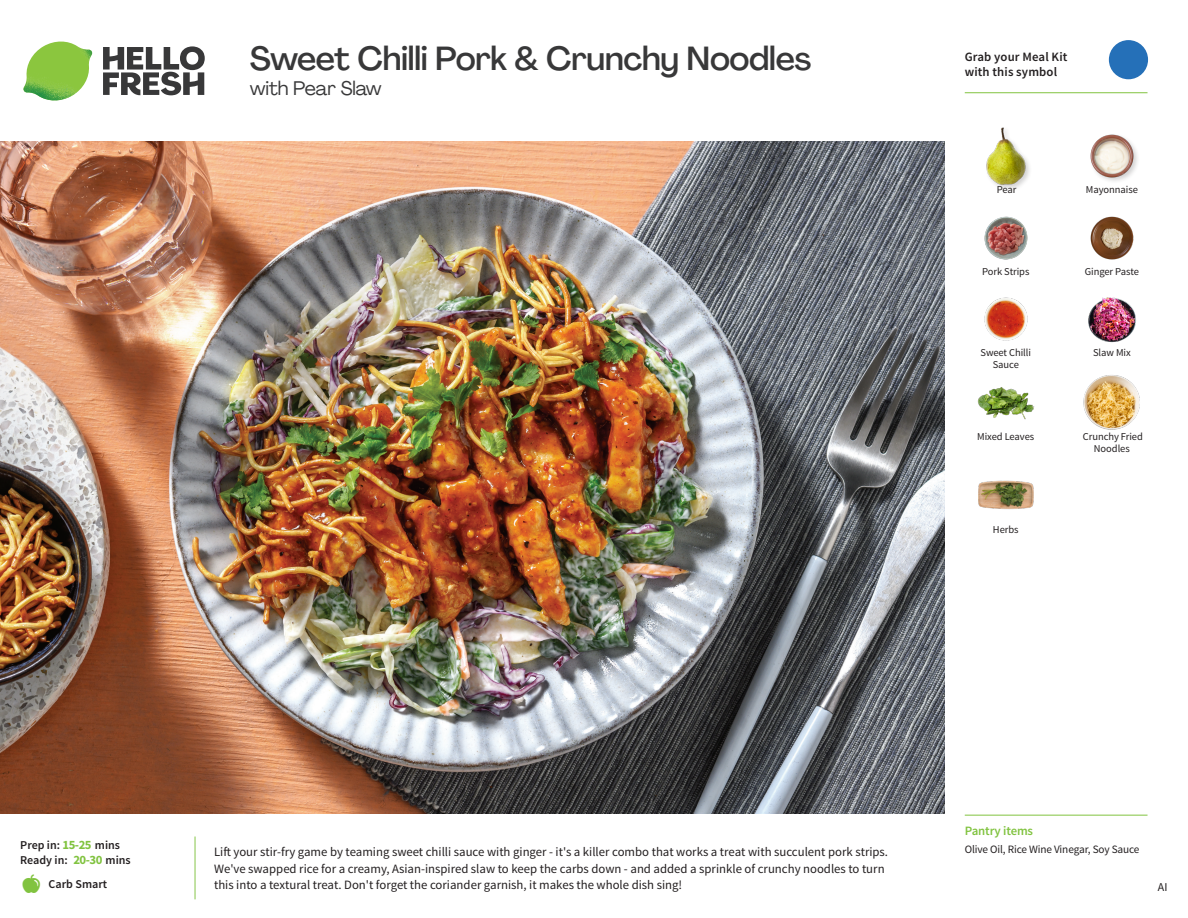
<style>
.page{position:relative;width:1188px;height:918px;background:#fff}
.page>*{position:absolute;margin:0;border:0;box-sizing:border-box;transform-origin:0 0}
._15_Titel_UK{font:500 33px "Agrandir";letter-spacing:-.01em;color:#383839}
._15_Titel_UK-2{font:19.5px "Agrandir";letter-spacing:-.01em;color:#383839}
.Step_6_Text_AU{font:12.75px/16.5px "Source Sans Pro";color:#231f20}
.t1{font:600 12.75px/15px "Source Sans Pro";letter-spacing:.01em;color:#231f20}
._04_Headers_Front{font:600 12.75px "Source Sans Pro";letter-spacing:-.01em;color:#81c340}
._04_Intro{font:600 12px "Source Sans Pro";color:#231f20}
.t2{font:12px "Source Sans Pro";color:#231f20}
._05_Pantry{font:11.25px "Source Sans Pro";letter-spacing:-.01em;color:#231f20}
._18_FRONT_ingredient{font:10.5px/12px "Source Sans Pro";letter-spacing:-.005em;color:#231f20;text-align:center}
.s1{font-weight:700;font-size:12.75px;color:#81c340}
</style>
<div class="page">
<svg style="left:103px;top:46px;width:102px;height:49px"></svg>
<img style="left:23px;top:42px;width:69px;height:59px">
<img style="left:0;top:142px;width:945px;height:672px">
<img style="left:1088px;top:297px;width:48px;height:46px">
<img style="left:1083px;top:375px;width:57px;height:55px">
<img style="left:977px;top:387px;width:57px;height:33px">
<img style="left:978px;top:480px;width:56px;height:30px">
<img style="left:984px;top:297px;width:44px;height:44px">
<img style="left:984px;top:216px;width:44px;height:44px">
<img style="left:1090px;top:216px;width:44px;height:44px">
<div style="left:985px;top:126px;width:47px;height:65px;background:#231f20;opacity:.2"></div>
<img style="left:985px;top:127px;width:47px;height:58px">
<img style="left:1090px;top:134px;width:48px;height:47px">
<svg style="left:1091px;top:40px;width:58px;height:54px"></svg>
<hr style="left:965px;top:815px;width:183px;height:1px;background:#81c340">
<hr style="left:965px;top:92px;width:183px;height:1px;background:#81c340">
<p class="_15_Titel_UK" style="left:250px;top:38px;width:563px">Sweet Chilli Pork &amp; Crunchy Noodles</p>
<p class="_15_Titel_UK-2" style="left:250px;top:76px;width:133px">with Pear Slaw</p>
<p class="t1" style="left:965px;top:50px;width:104px">Grab your Meal Kit with this symbol</p>
<p class="_18_FRONT_ingredient" style="left:997px;top:183px;width:21px">Pear</p>
<p class="_18_FRONT_ingredient" style="left:1086px;top:183px;width:54px">Mayonnaise</p>
<p class="_18_FRONT_ingredient" style="left:982px;top:265px;width:49px">Pork Strips</p>
<p class="_18_FRONT_ingredient" style="left:1085px;top:265px;width:56px">Ginger Paste</p>
<p class="_18_FRONT_ingredient" style="left:981px;top:346px;width:52px">Sweet Chilli</p>
<p class="_18_FRONT_ingredient" style="left:1093px;top:346px;width:39px">Slaw Mix</p>
<p class="_18_FRONT_ingredient" style="left:993px;top:358px;width:28px">Sauce</p>
<p class="_18_FRONT_ingredient" style="left:977px;top:431px;width:59px">Mixed Leaves</p>
<p class="_18_FRONT_ingredient" style="left:993px;top:523px;width:27px">Herbs</p>
<p class="_18_FRONT_ingredient" style="left:1083px;top:431px;width:62px">Crunchy Fried<br>Noodles</p>
<p class="_04_Intro" style="left:20px;top:838px;width:101px">Prep in: <span class="s1">15-25</span> mins</p>
<p class="_04_Intro" style="left:20px;top:853px;width:112px">Ready in: <span class="s1">20-30</span> mins</p>
<p class="Step_6_Text_AU" style="left:214px;top:844px;width:676px">Lift your stir-fry game by teaming sweet chilli sauce with ginger - it's a killer combo that works a treat with succulent pork strips.<br>We've swapped rice for a creamy, Asian-inspired slaw to keep the carbs down - and added a sprinkle of crunchy noodles to turn</p>
<p class="_04_Intro" style="left:49px;top:876px;width:60px">Carb Smart</p>
<p class="Step_6_Text_AU" style="left:214px;top:877px;width:470px">this into a textural treat. Don't forget the coriander garnish, it makes the whole dish sing!</p>
<p class="_04_Headers_Front" style="left:965px;top:822px;width:70px">Pantry items</p>
<p class="_05_Pantry" style="left:965px;top:842px;width:176px">Olive Oil, Rice Wine Vinegar, Soy Sauce</p>
<p class="t2" style="left:1158px;top:879px;width:11px">AI</p>
</div>
